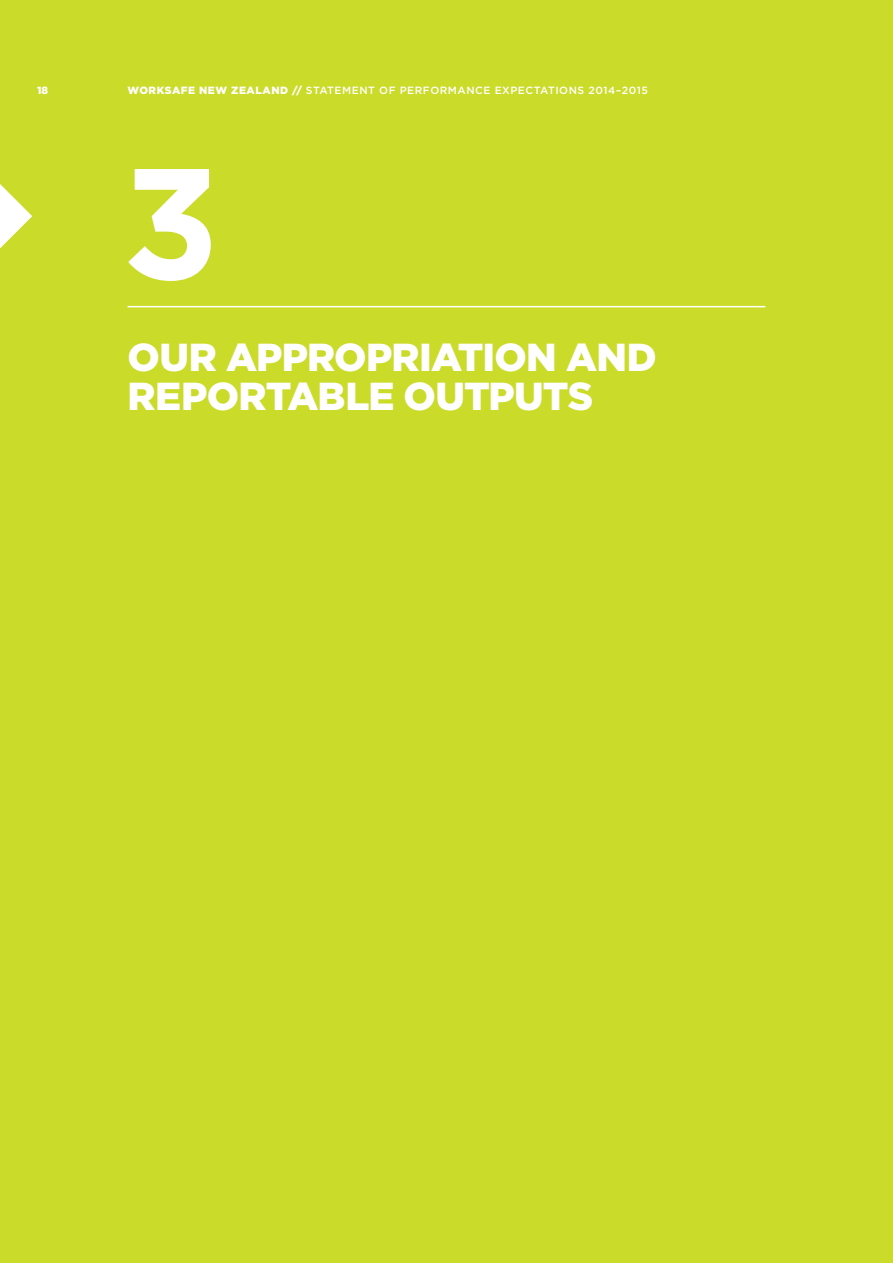
<style>
.page{position:relative;width:893px;height:1263px;background:#cbdb2a}
.page>*{position:absolute;margin:0;border:0;box-sizing:border-box;transform-origin:0 0}
.t1{font:700 157.2px "Gotham";color:#fff}
.t2{font:900 39px/39px "Gotham";letter-spacing:-.02em;color:#fff}
.t3{font:500 10.5px "Gotham";letter-spacing:.05em;color:#fff}
.t4{font:900 10.5px "Gotham";color:#fff}
.s1{font-weight:900}
</style>
<div class="page">
<hr style="left:128px;top:306px;width:637px;height:1px;background:#fff">
<svg style="left:0;top:184px;width:32px;height:64px"></svg>
<p class="t4" style="left:37px;top:83px;width:13px">18</p>
<p class="t3" style="left:128px;top:84px;width:522px"><span class="s1">WORKSAFE NEW ZEALAND //</span> STATEMENT OF PERFORMANCE EXPECTATIONS 2014–2015</p>
<h1 class="t1" style="left:122px;top:119px;width:99px">3</h1>
<h2 class="t2" style="left:128px;top:338px;width:531px">OUR APPROPRIATION AND<br>REPORTABLE OUTPUTS</h2>
</div>
